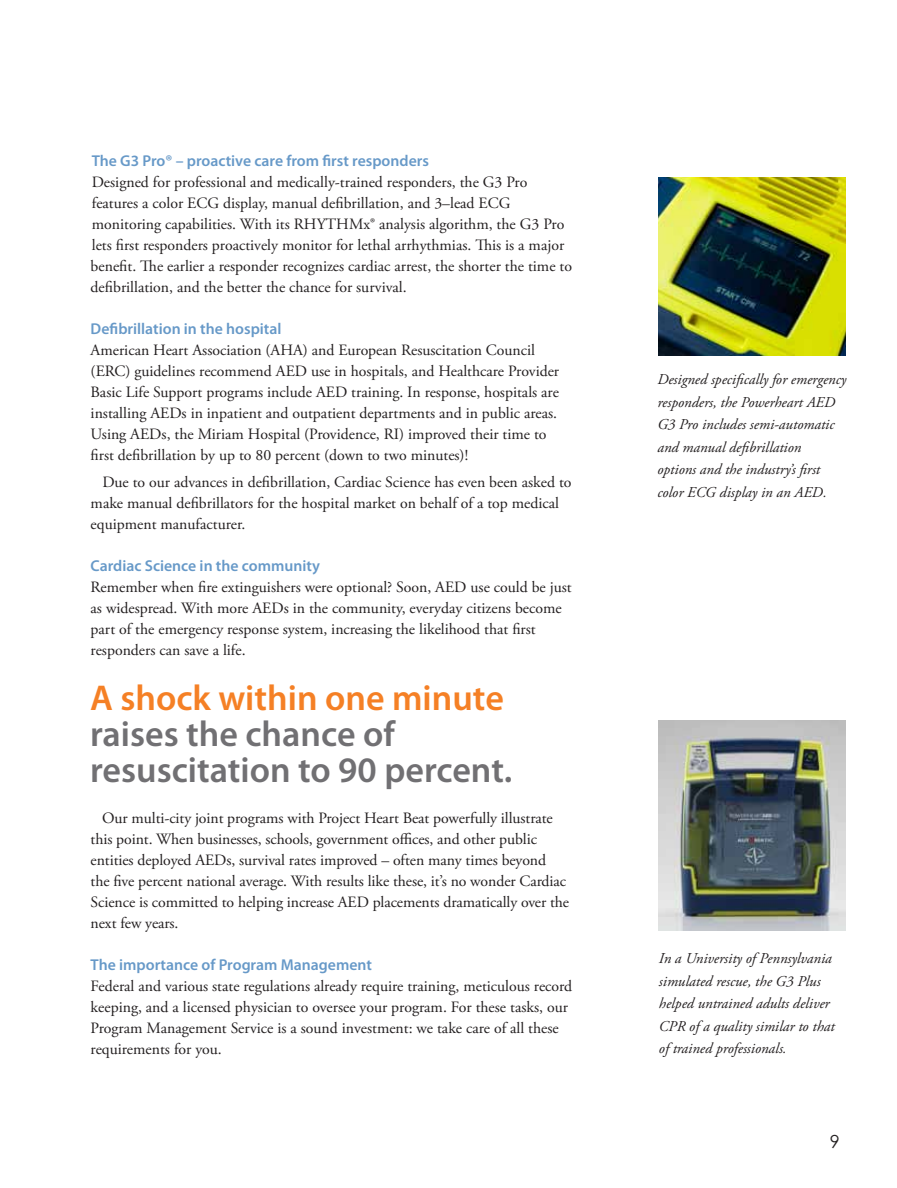
<style>
.page{position:relative;width:897px;height:1188px;background:#fff}
.page>*{position:absolute;margin:0;border:0;box-sizing:border-box;transform-origin:0 0}
.t1{font:600 36px/36px "Myriad Pro";color:#717073}
.t2{font:600 36px "Myriad Pro";color:#f58025}
.t3{font:18px "Century Gothic";color:#231f20}
.t4{font:15.75px/21px "Adobe Garamond Pro";color:#231f20}
.t5{font:600 15.75px "Myriad Pro";color:#6799c8}
.t6{font:italic 15px/22.5px "Adobe Garamond Pro";color:#231f20}
</style>
<div class="page">
<img style="left:658px;top:177px;width:187px;height:179px">
<img style="left:658px;top:721px;width:187px;height:209px">
<p class="t5" style="left:92px;top:150px;width:339px">The G3 Pro® – proactive care from first responders</p>
<p class="t4" style="left:91px;top:172px;width:483px">Designed for professional and medically-trained responders, the G3 Pro features a color ECG display, manual defibrillation, and 3–lead ECG monitoring capabilities. With its RHYTHMx® analysis algorithm, the G3 Pro lets first responders proactively monitor for lethal arrhythmias. This is a major benefit. The earlier a responder recognizes cardiac arrest, the shorter the time to defibrillation, and the better the chance for survival.</p>
<p class="t5" style="left:91px;top:318px;width:192px">Defibrillation in the hospital</p>
<p class="t4" style="left:91px;top:340px;width:470px">American Heart Association (AHA) and European Resuscitation Council (ERC) guidelines recommend AED use in hospitals, and Healthcare Provider Basic Life Support programs include AED training. In response, hospitals are installing AEDs in inpatient and outpatient departments and in public areas.<br>Using AEDs, the Miriam Hospital (Providence, RI) improved their time to first defibrillation by up to 80 percent (down to two minutes)!</p>
<p class="t4" style="left:91px;top:472px;width:482px;text-indent:12px">Due to our advances in defibrillation, Cardiac Science has even been asked to make manual defibrillators for the hospital market on behalf of a top medical equipment manufacturer.</p>
<p class="t5" style="left:91px;top:555px;width:231px">Cardiac Science in the community</p>
<p class="t4" style="left:91px;top:577px;width:482px">Remember when fire extinguishers were optional? Soon, AED use could be just as widespread. With more AEDs in the community, everyday citizens become part of the emergency response system, increasing the likelihood that first responders can save a life.</p>
<h1 class="t2" style="left:90px;top:675px;width:415px">A shock within one minute</h1>
<h1 class="t1" style="left:90px;top:715px;width:423px">raises the chance of resuscitation to 90 percent.</h1>
<p class="t4" style="left:91px;top:808px;width:480px;text-indent:12px">Our multi-city joint programs with Project Heart Beat powerfully illustrate this point. When businesses, schools, government offices, and other public entities deployed AEDs, survival rates improved – often many times beyond<br>the five percent national average. With results like these, it’s no wonder Cardiac Science is committed to helping increase AED placements dramatically over the next few years.</p>
<p class="t5" style="left:91px;top:954px;width:283px">The importance of Program Management</p>
<p class="t4" style="left:91px;top:976px;width:483px">Federal and various state regulations already require training, meticulous record keeping, and a licensed physician to oversee your program. For these tasks, our Program Management Service is a sound investment: we take care of all these requirements for you.</p>
<p class="t6" style="left:657px;top:369px;width:190px">Designed specifically for emergency responders, the Powerheart AED<br>G3 Pro includes semi-automatic and manual defibrillation<br>options and the industry’s first color ECG display in an AED.</p>
<p class="t6" style="left:658px;top:948px;width:177px">In a University of Pennsylvania simulated rescue, the G3 Plus helped untrained adults deliver<br>CPR of a quality similar to that of trained professionals.</p>
<p class="t3" style="left:829px;top:1130px;width:11px">9</p>
</div>
